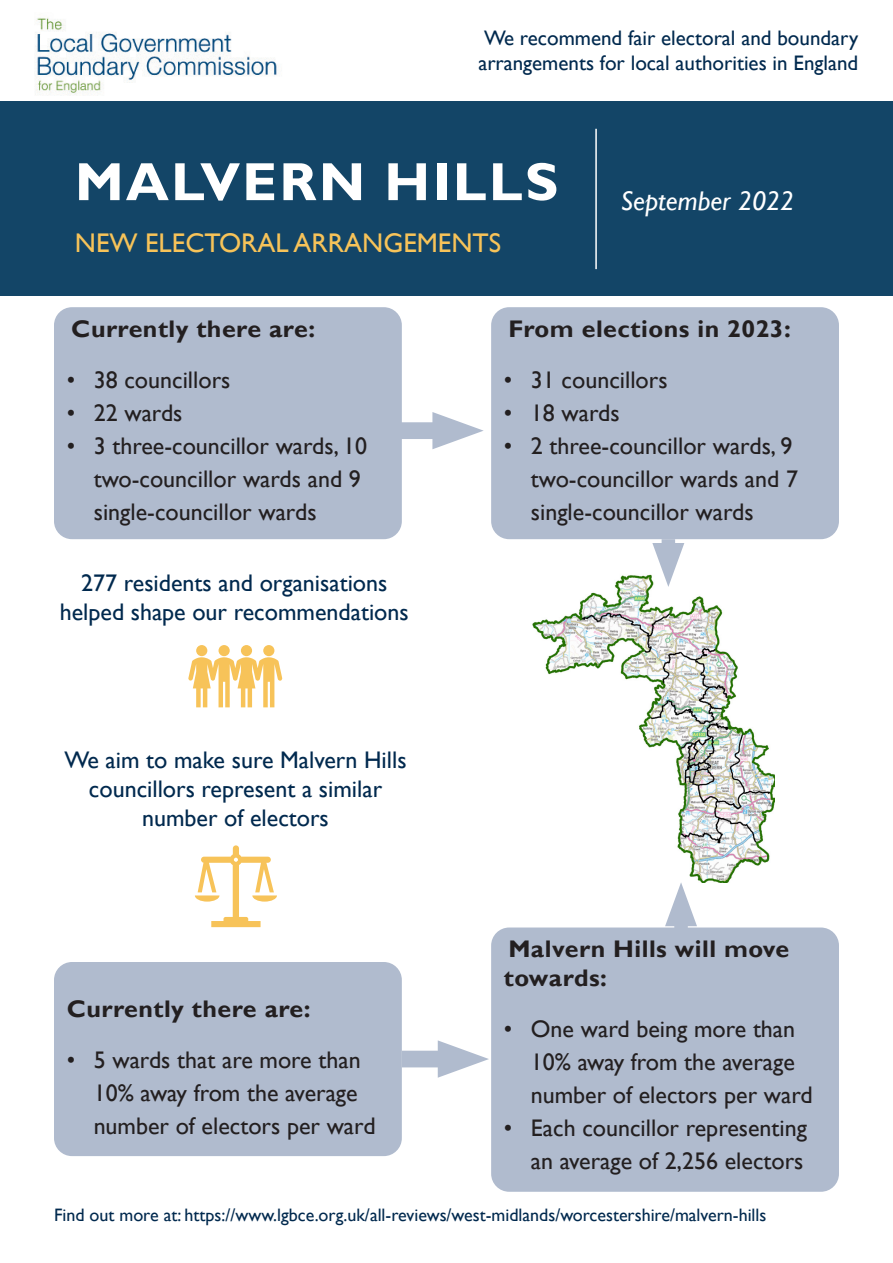
<style>
.page{position:relative;width:893px;height:1263px;background:#fff}
.page>*{position:absolute;margin:0;border:0;box-sizing:border-box;transform-origin:0 0}
.t1{font:700 54px "Gill Sans";letter-spacing:.04em;color:#fff}
.t2{font:27px "Gill Sans";color:#f7c359}
.t3{font:italic 27px "Gill Sans";color:#fff}
.t4{font:24px/33px "Gill Sans";color:#231f20}
.t5{font:24px/28.8px "Gill Sans";color:#00294e;text-align:center}
.t6{font:700 24px/28.8px "Gill Sans";letter-spacing:.02em;color:#231f20;scale:1.04 1}
.t7{font:21px/25.2px "Gill Sans";color:#00294e}
.t8{font:18px "Gill Sans";color:#00294e}
</style>
<div class="page">
<img style="left:532px;top:574px;width:242px;height:308px">
<div style="left:54px;top:962px;width:348px;height:194px;background:#b0bbce;border-radius:18px"></div>
<div style="left:54px;top:307px;width:348px;height:232px;background:#b0bbce;border-radius:18px"></div>
<div style="left:491px;top:307px;width:348px;height:232px;background:#b0bbce;border-radius:18px"></div>
<img style="left:29px;top:17px;width:257px;height:85px">
<div style="left:0;top:102px;width:893px;height:194px;background:#134567"></div>
<hr style="left:595px;top:129px;width:2px;height:140px;background:#fff">
<div style="left:662px;top:539px;width:13px;height:22px;background:#b0bbce"></div>
<svg style="left:652px;top:543px;width:32px;height:44px"></svg>
<svg style="left:195px;top:845px;width:82px;height:82px"></svg>
<div style="left:263px;top:645px;width:11px;height:11px;background:#f7c359;border-radius:50%"></div>
<div style="left:196px;top:645px;width:11px;height:11px;background:#f7c359;border-radius:50%"></div>
<div style="left:241px;top:645px;width:11px;height:11px;background:#f7c359;border-radius:50%"></div>
<div style="left:219px;top:645px;width:11px;height:11px;background:#f7c359;border-radius:50%"></div>
<svg style="left:188px;top:657px;width:94px;height:50px"></svg>
<div style="left:396px;top:422px;width:57px;height:17px;background:#b0bbce"></div>
<svg style="left:432px;top:412px;width:52px;height:37px"></svg>
<div style="left:402px;top:1051px;width:57px;height:16px;background:#b0bbce"></div>
<svg style="left:438px;top:1040px;width:51px;height:38px"></svg>
<div style="left:491px;top:927px;width:348px;height:265px;background:#b0bbce;border-radius:18px"></div>
<div style="left:674px;top:908px;width:14px;height:32px;background:#b0bbce"></div>
<svg style="left:665px;top:883px;width:32px;height:43px"></svg>
<p class="t7" style="left:478px;top:25px;width:381px">We recommend fair electoral and boundary arrangements for local authorities in England</p>
<p class="t1" style="left:75px;top:149px;width:485px">MALVERN HILLS</p>
<p class="t2" style="left:75px;top:227px;width:428px">NEW ELECTORAL ARRANGEMENTS</p>
<p class="t3" style="left:621px;top:185px;width:175px">September 2022</p>
<p class="t6" style="left:71px;top:315px;width:236px">Currently there are:</p>
<p class="t4" style="left:67px;top:363px;width:165px">• 38 councillors</p>
<p class="t4" style="left:67px;top:396px;width:117px">• 22 wards</p>
<p class="t4" style="left:94px;top:429px;width:275px;text-indent:-27px">• 3 three-councillor wards, 10 two-councillor wards and 9 single-councillor wards</p>
<p class="t5" style="left:60px;top:569px;width:350px">277 residents and organisations helped shape our recommendations</p>
<p class="t5" style="left:64px;top:746px;width:344px">We aim to make sure Malvern Hills councillors represent a similar number of electors</p>
<p class="t6" style="left:67px;top:995px;width:236px">Currently there are:</p>
<p class="t4" style="left:94px;top:1043px;width:283px;text-indent:-27px">• 5 wards that are more than<br>10% away from the average number of electors per ward</p>
<p class="t6" style="left:508px;top:315px;width:273px">From elections in 2023:</p>
<p class="t4" style="left:504px;top:363px;width:165px">• 31 councillors</p>
<p class="t4" style="left:504px;top:396px;width:117px">• 18 wards</p>
<p class="t4" style="left:531px;top:429px;width:269px;text-indent:-27px">• 2 three-councillor wards, 9 two-councillor wards and 7 single-councillor wards</p>
<p class="t6" style="left:504px;top:935px;width:276px">Malvern Hills will move towards:</p>
<p class="t4" style="left:531px;top:1012px;width:283px;text-indent:-27px">• One ward being more than<br>10% away from the average number of electors per ward</p>
<p class="t4" style="left:504px;top:1111px;width:305px;text-align:right">• Each councillor representing an average of 2,256 electors</p>
<p class="t8" style="left:54px;top:1205px;width:714px">Find out more at: https://www.lgbce.org.uk/all-reviews/west-midlands/worcestershire/malvern-hills</p>
</div>
